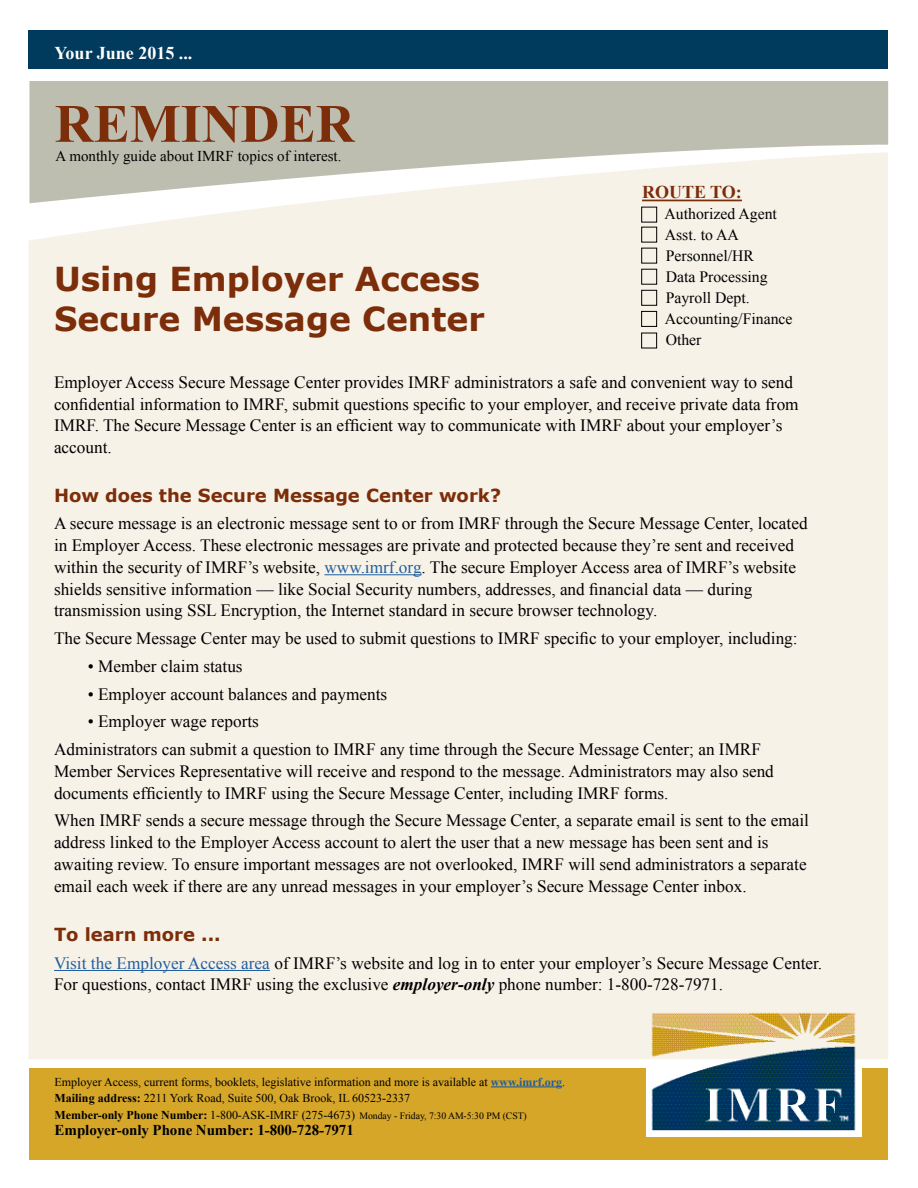
<style>
.page{position:relative;width:918px;height:1188px;background:#fff}
.page>*{position:absolute;margin:0;border:0;box-sizing:border-box;transform-origin:0 0}
.t1{font:700 54px "Times New Roman";color:#7c2d09}
.t2{font:700 33px/39.6px "Verdana";color:#7c2d09}
.Dictionary_definitio{font:700 18px "Verdana";color:#7c2d09}
.t3{font:700 18px "Times New Roman";color:#fff}
.t4{font:700 18px "Times New Roman";color:#7c2d09}
.Dictionary_definitio-2{font:17.25px/21.8px "Times New Roman";color:#000}
.t5{font:15.75px "Times New Roman";color:#000}
.t6{font:15px "Times New Roman";color:#000}
.t7{font:700 15px "Times New Roman";letter-spacing:-.005em;color:#000}
.t8{font:12px "Times New Roman";color:#000}
.t9{font:9.75px "Times New Roman";letter-spacing:-.005em;color:#000}
.s1{color:#215e9e}
.s2{font-weight:700;font-style:italic}
.s3{font-weight:700;color:#215e9e}
.s4{font-weight:700}
.s5{font-weight:700;font-size:12px}
.s6{font-size:12px}
</style>
<div class="page">
<div style="left:29px;top:81px;width:859px;height:71px;background:#bdbdb0"></div>
<div style="left:28px;top:31px;width:860px;height:38px;background:#003a5d"></div>
<div style="left:29px;top:1068px;width:859px;height:91px;background:#d6a629"></div>
<img style="left:646px;top:1059px;width:215px;height:78px">
<div style="left:28px;top:152px;width:860px;height:907px;background:#f7f2e8"></div>
<hr style="left:324px;top:574px;width:98px;height:1px;background:#215e9e">
<hr style="left:54px;top:970px;width:216px;height:1px;background:#215e9e">
<hr style="left:642px;top:200px;width:100px;height:1px;background:#7c2d09">
<div style="left:641px;top:207px;width:16px;height:15px;border:1px solid #000"></div>
<div style="left:641px;top:227px;width:16px;height:15px;border:1px solid #000"></div>
<div style="left:641px;top:248px;width:16px;height:15px;border:1px solid #000"></div>
<div style="left:641px;top:269px;width:16px;height:16px;border:1px solid #000"></div>
<div style="left:641px;top:290px;width:16px;height:16px;border:1px solid #000"></div>
<div style="left:641px;top:311px;width:16px;height:16px;border:1px solid #000"></div>
<div style="left:641px;top:333px;width:16px;height:15px;border:1px solid #000"></div>
<hr style="left:491px;top:1086px;width:71px;height:1px;background:#215e9e">
<p class="t3" style="left:55px;top:41px;width:139px">Your June 2015 ...</p>
<p class="t1" style="left:55px;top:86px;width:301px">REMINDER</p>
<p class="t6" style="left:56px;top:145px;width:287px">A monthly guide about IMRF topics of interest.</p>
<p class="t4" style="left:642px;top:180px;width:101px">ROUTE TO:</p>
<p class="t5" style="left:665px;top:204px;width:114px">Authorized Agent</p>
<p class="t5" style="left:665px;top:225px;width:75px">Asst. to AA</p>
<p class="t5" style="left:666px;top:246px;width:90px">Personnel/HR</p>
<p class="t5" style="left:666px;top:267px;width:103px">Data Processing</p>
<p class="t5" style="left:666px;top:288px;width:85px">Payroll Dept.</p>
<p class="t5" style="left:665px;top:309px;width:129px">Accounting/Finance</p>
<p class="t5" style="left:666px;top:330px;width:37px">Other</p>
<p class="t2" style="left:54px;top:258px;width:432px">Using Employer Access<br>Secure Message Center</p>
<p class="Dictionary_definitio-2" style="left:54px;top:371px;width:746px">Employer Access Secure Message Center provides IMRF administrators a safe and convenient way to send confidential information to IMRF, submit questions specific to your employer, and receive private data from IMRF. The Secure Message Center is an efficient way to communicate with IMRF about your employer’s account.</p>
<p class="Dictionary_definitio" style="left:54px;top:482px;width:449px">How does the Secure Message Center work?</p>
<p class="Dictionary_definitio-2" style="left:54px;top:512px;width:755px">A secure message is an electronic message sent to or from IMRF through the Secure Message Center, located in Employer Access. These electronic messages are private and protected because they’re sent and received within the security of IMRF’s website, <span class="s1">www.imrf.org</span>. The secure Employer Access area of IMRF’s website shields sensitive information — like Social Security numbers, addresses, and financial data — during transmission using SSL Encryption, the Internet standard in secure browser technology.</p>
<p class="Dictionary_definitio-2" style="left:54px;top:627px;width:745px">The Secure Message Center may be used to submit questions to IMRF specific to your employer, including:</p>
<p class="Dictionary_definitio-2" style="left:88px;top:655px;width:156px">• Member claim status</p>
<p class="Dictionary_definitio-2" style="left:88px;top:683px;width:301px">• Employer account balances and payments</p>
<p class="Dictionary_definitio-2" style="left:88px;top:710px;width:173px">• Employer wage reports</p>
<p class="Dictionary_definitio-2" style="left:54px;top:738px;width:721px">Administrators can submit a question to IMRF any time through the Secure Message Center; an IMRF<br>Member Services Representative will receive and respond to the message. Administrators may also send documents efficiently to IMRF using the Secure Message Center, including IMRF forms.</p>
<p class="Dictionary_definitio-2" style="left:54px;top:809px;width:757px">When IMRF sends a secure message through the Secure Message Center, a separate email is sent to the email address linked to the Employer Access account to alert the user that a new message has been sent and is awaiting review. To ensure important messages are not overlooked, IMRF will send administrators a separate email each week if there are any unread messages in your employer’s Secure Message Center inbox.</p>
<p class="Dictionary_definitio" style="left:54px;top:922px;width:168px">To learn more ...</p>
<p class="Dictionary_definitio-2" style="left:54px;top:952px;width:770px"><span class="s1">Visit the Employer Access area</span> of IMRF’s website and log in to enter your employer’s Secure Message Center.<br>For questions, contact IMRF using the exclusive <span class="s2">employer-only</span> phone number: 1-800-728-7971.</p>
<p class="t8" style="left:55px;top:1074px;width:512px">Employer Access, current forms, booklets, legislative information and more is available at <span class="s3">www.imrf.org</span>.</p>
<p class="t8" style="left:55px;top:1090px;width:357px"><span class="s4">Mailing address:</span> 2211 York Road, Suite 500, Oak Brook, IL 60523-2337</p>
<p class="t9" style="left:55px;top:1109px;width:474px"><span class="s5">Member-only Phone Number:</span> <span class="s6">1-800-ASK-IMRF (275-4673)</span> Monday - Friday, 7:30 AM-5:30 PM (CST)</p>
<p class="t7" style="left:55px;top:1120px;width:301px">Employer-only Phone Number: 1-800-728-7971</p>
</div>
